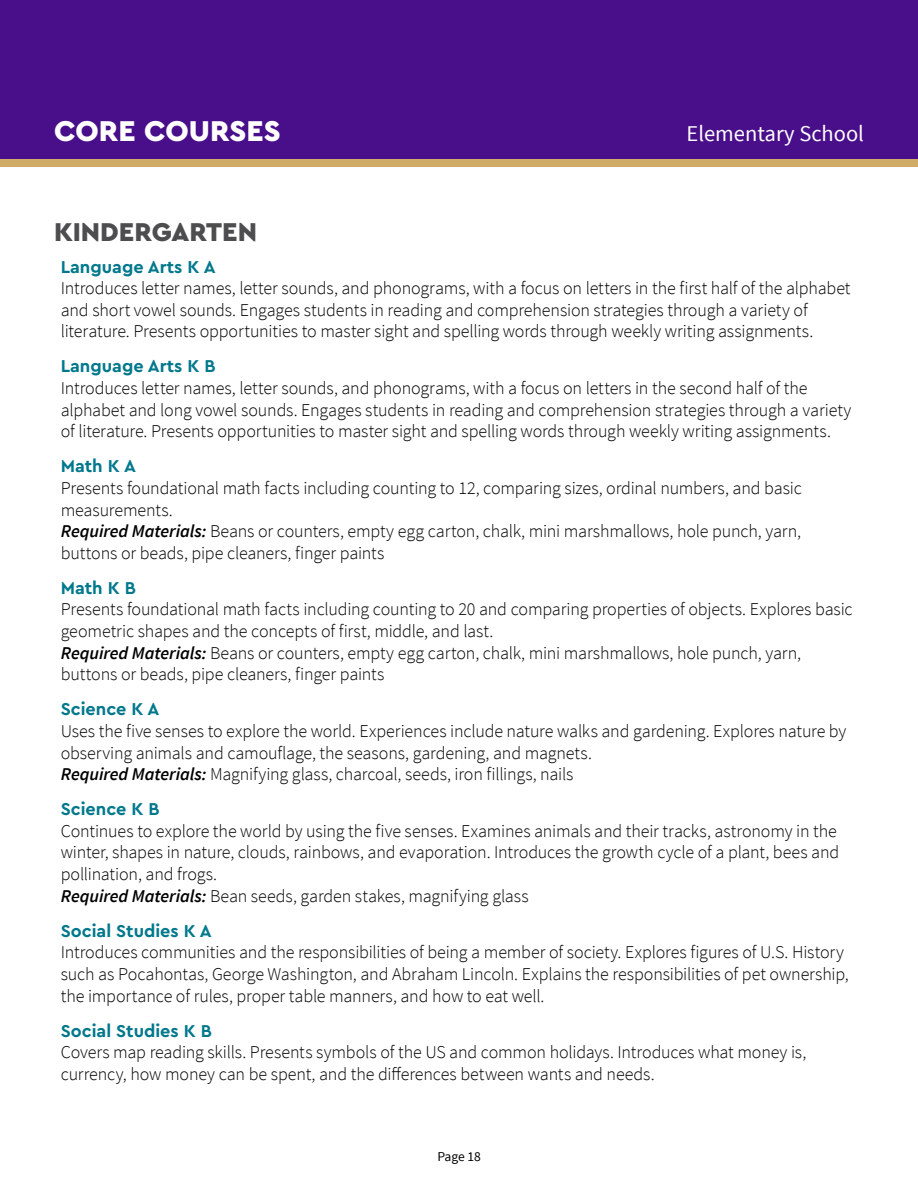
<style>
.page{position:relative;width:918px;height:1188px;background:#fff}
.page>*{position:absolute;margin:0;border:0;box-sizing:border-box;transform-origin:0 0}
.t1{font:900 30px "Cera Pro";color:#fff}
.t2{font:900 27px "Cera Pro";color:#4d4d4f}
.t3{font:22.5px "Source Sans Pro";color:#fff}
.t4{font:300 18px/21.6px "Source Sans Pro";letter-spacing:-.01em;color:#000}
.t5{font:700 18px "Cera Pro";color:#00788c}
.t6{font:13.5px "Source Sans Pro";letter-spacing:-.005em;color:#000}
.s1{font-weight:600;font-style:italic}
</style>
<div class="page">
<div style="left:0;top:0;width:918px;height:159px;background:#490e8a"></div>
<div style="left:0;top:159px;width:918px;height:8px;background:#d0ac68"></div>
<h1 class="t1" style="left:54px;top:111px;width:228px">CORE COURSES</h1>
<p class="t3" style="left:686px;top:120px;width:179px">Elementary School</p>
<h2 class="t2" style="left:54px;top:214px;width:205px">KINDERGARTEN</h2>
<p class="t5" style="left:61px;top:255px;width:156px">Language Arts K A</p>
<p class="t4" style="left:61px;top:277px;width:791px">Introduces letter names, letter sounds, and phonograms, with a focus on letters in the first half of the alphabet and short vowel sounds. Engages students in reading and comprehension strategies through a variety of literature. Presents opportunities to master sight and spelling words through weekly writing assignments.</p>
<p class="t5" style="left:61px;top:354px;width:156px">Language Arts K B</p>
<p class="t4" style="left:61px;top:377px;width:792px">Introduces letter names, letter sounds, and phonograms, with a focus on letters in the second half of the alphabet and long vowel sounds. Engages students in reading and comprehension strategies through a variety of literature. Presents opportunities to master sight and spelling words through weekly writing assignments.</p>
<p class="t5" style="left:61px;top:454px;width:77px">Math K A</p>
<p class="t4" style="left:61px;top:477px;width:743px">Presents foundational math facts including counting to 12, comparing sizes, ordinal numbers, and basic measurements.<br><span class="s1">Required Materials:</span> Beans or counters, empty egg carton, chalk, mini marshmallows, hole punch, yarn, buttons or beads, pipe cleaners, finger paints</p>
<p class="t5" style="left:61px;top:576px;width:77px">Math K B</p>
<p class="t4" style="left:61px;top:599px;width:793px">Presents foundational math facts including counting to 20 and comparing properties of objects. Explores basic geometric shapes and the concepts of first, middle, and last.<br><span class="s1">Required Materials:</span> Beans or counters, empty egg carton, chalk, mini marshmallows, hole punch, yarn, buttons or beads, pipe cleaners, finger paints</p>
<p class="t5" style="left:61px;top:697px;width:100px">Science K A</p>
<p class="t4" style="left:61px;top:720px;width:787px">Uses the five senses to explore the world. Experiences include nature walks and gardening. Explores nature by observing animals and camouflage, the seasons, gardening, and magnets.<br><span class="s1">Required Materials:</span> Magnifying glass, charcoal, seeds, iron fillings, nails</p>
<p class="t5" style="left:61px;top:797px;width:100px">Science K B</p>
<p class="t4" style="left:61px;top:820px;width:780px">Continues to explore the world by using the five senses. Examines animals and their tracks, astronomy in the winter, shapes in nature, clouds, rainbows, and evaporation. Introduces the growth cycle of a plant, bees and pollination, and frogs.<br><span class="s1">Required Materials:</span> Bean seeds, garden stakes, magnifying glass</p>
<p class="t5" style="left:61px;top:919px;width:153px">Social Studies K A</p>
<p class="t4" style="left:61px;top:942px;width:789px">Introduces communities and the responsibilities of being a member of society. Explores figures of U.S. History such as Pocahontas, George Washington, and Abraham Lincoln. Explains the responsibilities of pet ownership, the importance of rules, proper table manners, and how to eat well.</p>
<p class="t5" style="left:61px;top:1019px;width:153px">Social Studies K B</p>
<p class="t4" style="left:61px;top:1042px;width:747px">Covers map reading skills. Presents symbols of the US and common holidays. Introduces what money is, currency, how money can be spent, and the differences between wants and needs.</p>
<p class="t6" style="left:437px;top:1148px;width:45px">Page 18</p>
</div>
